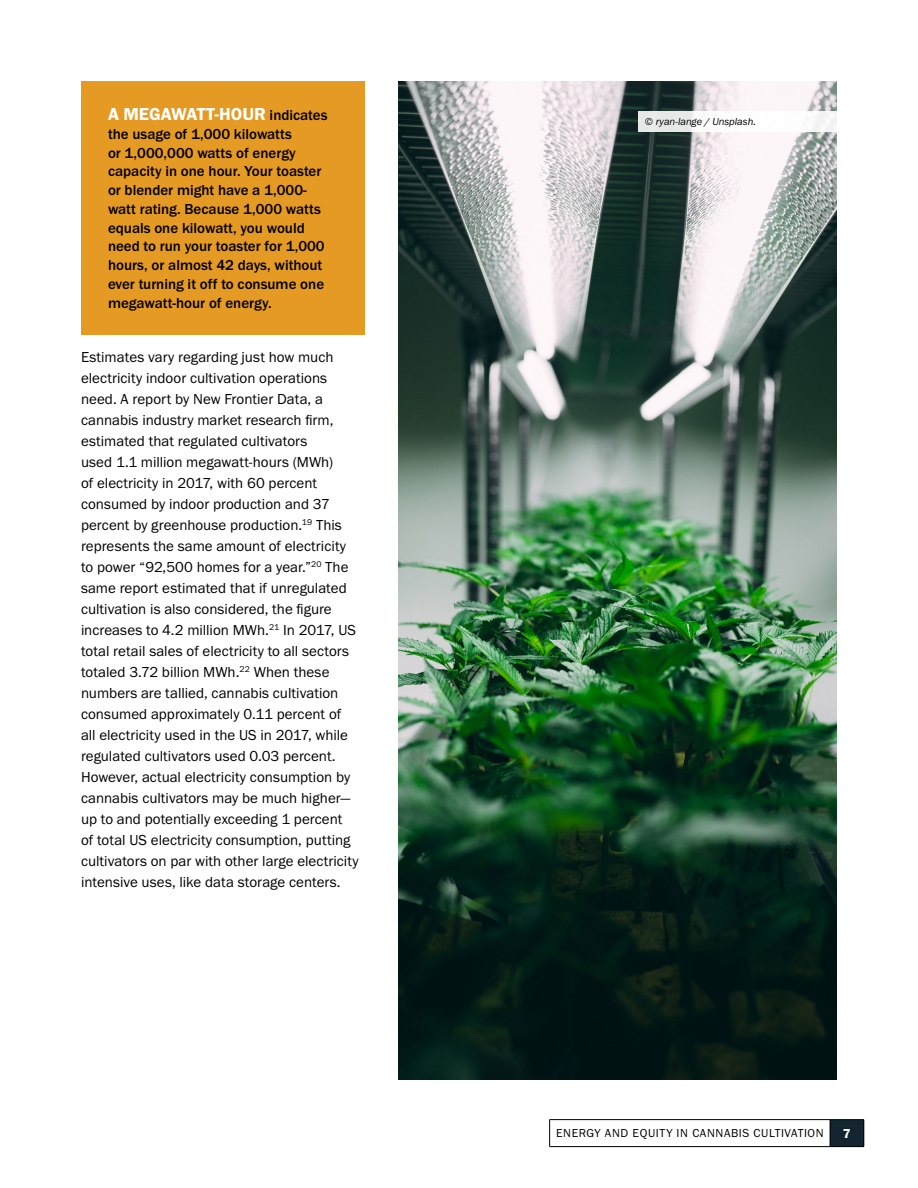
<style>
.page{position:relative;width:918px;height:1188px;background:#fff}
.page>*{position:absolute;margin:0;border:0;box-sizing:border-box;transform-origin:0 0}
.callout_text{font:18px "Franklin Gothic URW Dem";color:#fff}
.t1{font:15px/21px "Franklin Gothic URW Boo";color:#000}
.callout_text-2{font:500 15px/18.8px "Franklin Gothic URW";color:#000}
.t2{font:13.5px "Franklin Gothic URW Dem";color:#fff}
.t3{font:12px "Franklin Gothic URW Boo";letter-spacing:.05em;color:#000}
.citation{font:10.5px "Franklin Gothic URW Boo Ita";color:#000}
.s1{font-family:"Franklin Gothic URW";font-weight:500;font-size:15px;color:#000}
</style>
<div class="page">
<div style="left:830px;top:1120px;width:34px;height:27px;background:#132531"></div>
<hr style="left:549px;top:1119px;width:281px;height:1px;background:#000">
<svg style="left:549px;top:1120px;width:1px;height:26px"></svg>
<hr style="left:830px;top:1119px;width:34px;height:1px;background:#000">
<svg style="left:830px;top:1120px;width:1px;height:26px"></svg>
<svg style="left:864px;top:1120px;width:1px;height:26px"></svg>
<hr style="left:549px;top:1146px;width:281px;height:1px;background:#000">
<hr style="left:830px;top:1146px;width:34px;height:1px;background:#000">
<div style="left:81px;top:81px;width:283px;height:254px;background:#e59a24"></div>
<img style="left:398px;top:81px;width:439px;height:999px">
<div style="left:638px;top:111px;width:199px;height:21px;background:linear-gradient(to right,#ebeded,#fff)"></div>
<p class="callout_text" style="left:108px;top:103px;width:221px">A MEGAWATT-HOUR <span class="s1">indicates</span></p>
<p class="callout_text-2" style="left:108px;top:124px;width:218px">the usage of 1,000 kilowatts<br>or 1,000,000 watts of energy capacity in one hour. Your toaster or blender might have a 1,000- watt rating. Because 1,000 watts equals one kilowatt, you would need to run your toaster for 1,000 hours, or almost 42 days, without ever turning it off to consume one megawatt-hour of energy.</p>
<p class="t1" style="left:81px;top:346px;width:279px">Estimates vary regarding just how much electricity indoor cultivation operations need. A report by New Frontier Data, a cannabis industry market research firm, estimated that regulated cultivators<br>used 1.1 million megawatt-hours (MWh)<br>of electricity in 2017, with 60 percent consumed by indoor production and 37 percent by greenhouse production.<sup>19</sup> This represents the same amount of electricity to power “92,500 homes for a year.”<sup>20</sup> The same report estimated that if unregulated cultivation is also considered, the figure increases to 4.2 million MWh.<sup>21</sup> In 2017, US total retail sales of electricity to all sectors totaled 3.72 billion MWh.<sup>22</sup> When these numbers are tallied, cannabis cultivation consumed approximately 0.11 percent of all electricity used in the US in 2017, while regulated cultivators used 0.03 percent.<br>However, actual electricity consumption by cannabis cultivators may be much higher— up to and potentially exceeding 1 percent<br>of total US electricity consumption, putting cultivators on par with other large electricity intensive uses, like data storage centers.</p>
<p class="citation" style="left:645px;top:115px;width:113px">© ryan-lange / Unsplash.</p>
<p class="t3" style="left:556px;top:1126px;width:269px">ENERGY AND EQUITY IN CANNABIS CULTIVATION</p>
<p class="t2" style="left:843px;top:1125px;width:9px">7</p>
</div>
